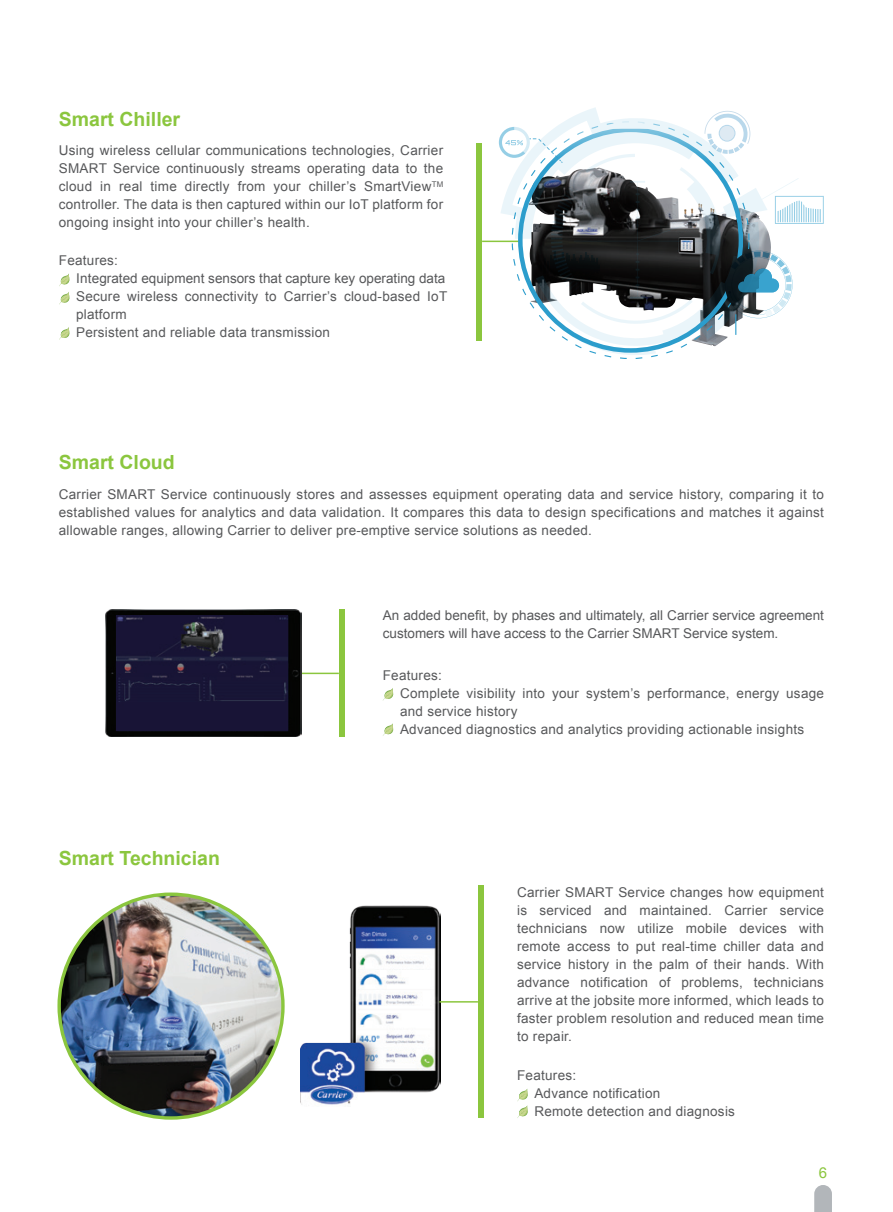
<style>
.page{position:relative;width:893px;height:1212px;background:#fff}
.page>*{position:absolute;margin:0;border:0;box-sizing:border-box;transform-origin:0 0}
.t1{font:700 19.5px "Arial";color:#8bc63e}
.t2{font:15px "Arial";color:#8bc63e}
.t3{font:13.5px/18px "Arial";letter-spacing:.02em;color:#57585a;text-align:justify}
.t4{font:13.5px/18px "Arial";color:#57585a}
</style>
<div class="page">
<svg style="left:814px;top:1185px;width:18px;height:27px"></svg>
<hr style="left:482px;top:241px;width:39px;height:1px;background:#8bc63e">
<div style="left:476px;top:144px;width:6px;height:197px;background:#8bc63e"></div>
<img style="left:59px;top:894px;width:224px;height:224px;border-radius:112px">
<img style="left:300px;top:906px;width:140px;height:200px">
<hr style="left:439px;top:1001px;width:39px;height:1px;background:#8bc63e">
<div style="left:478px;top:885px;width:6px;height:233px;background:#8bc63e"></div>
<svg style="left:517px;top:1089px;width:11px;height:29px"></svg>
<svg style="left:59px;top:273px;width:11px;height:13px"></svg>
<svg style="left:59px;top:292px;width:11px;height:12px"></svg>
<svg style="left:59px;top:327px;width:11px;height:13px"></svg>
<svg style="left:576px;top:108px;width:139px;height:247px"></svg>
<svg style="left:499px;top:111px;width:325px;height:235px"></svg>
<hr style="left:300px;top:673px;width:39px;height:1px;background:#8bc63e">
<div style="left:339px;top:610px;width:6px;height:127px;background:#8bc63e"></div>
<svg style="left:383px;top:688px;width:11px;height:13px"></svg>
<svg style="left:383px;top:723px;width:11px;height:13px"></svg>
<img style="left:106px;top:609px;width:195px;height:128px">
<img style="left:117px;top:616px;width:171px;height:115px">
<h1 class="t1" style="left:59px;top:106px;width:123px">Smart Chiller</h1>
<p class="t3" style="left:59px;top:142px;width:386px">Using wireless cellular communications technologies, Carrier SMART Service continuously streams operating data to the cloud in real time directly from your chiller’s SmartView<sup>TM </sup>controller. The data is then captured within our IoT platform for ongoing insight into your chiller’s health.</p>
<p class="t3" style="left:76px;top:252px;width:373px;text-align:left;text-indent:-17px">Features:<br>Integrated equipment sensors that capture key operating data Secure wireless connectivity to Carrier’s cloud-based IoT platform<br>Persistent and reliable data transmission</p>
<h1 class="t1" style="left:59px;top:450px;width:117px">Smart Cloud</h1>
<p class="t3" style="left:59px;top:485px;width:767px">Carrier SMART Service continuously stores and assesses equipment operating data and service history, comparing it to established values for analytics and data validation. It compares this data to design specifications and matches it against allowable ranges, allowing Carrier to deliver pre-emptive service solutions as needed.</p>
<h1 class="t1" style="left:59px;top:845px;width:163px">Smart Technician</h1>
<p class="t4" style="left:383px;top:606px;width:443px">An added benefit, by phases and ultimately, all Carrier service agreement customers will have access to the Carrier SMART Service system.</p>
<p class="t3" style="left:400px;top:666px;width:426px;text-align:left;text-indent:-17px">Features:<br>Complete visibility into your system’s performance, energy usage and service history<br>Advanced diagnostics and analytics providing actionable insights</p>
<p class="t3" style="left:517px;top:883px;width:308px">Carrier SMART Service changes how equipment is serviced and maintained. Carrier service technicians now utilize mobile devices with remote access to put real-time chiller data and service history in the palm of their hands. With advance notification of problems, technicians arrive at the jobsite more informed, which leads to faster problem resolution and reduced mean time to repair.</p>
<p class="t3" style="left:534px;top:1067px;width:202px;text-align:left;text-indent:-17px">Features:<br>Advance notification<br>Remote detection and diagnosis</p>
<p class="t2" style="left:819px;top:1163px;width:10px">6</p>
</div>
